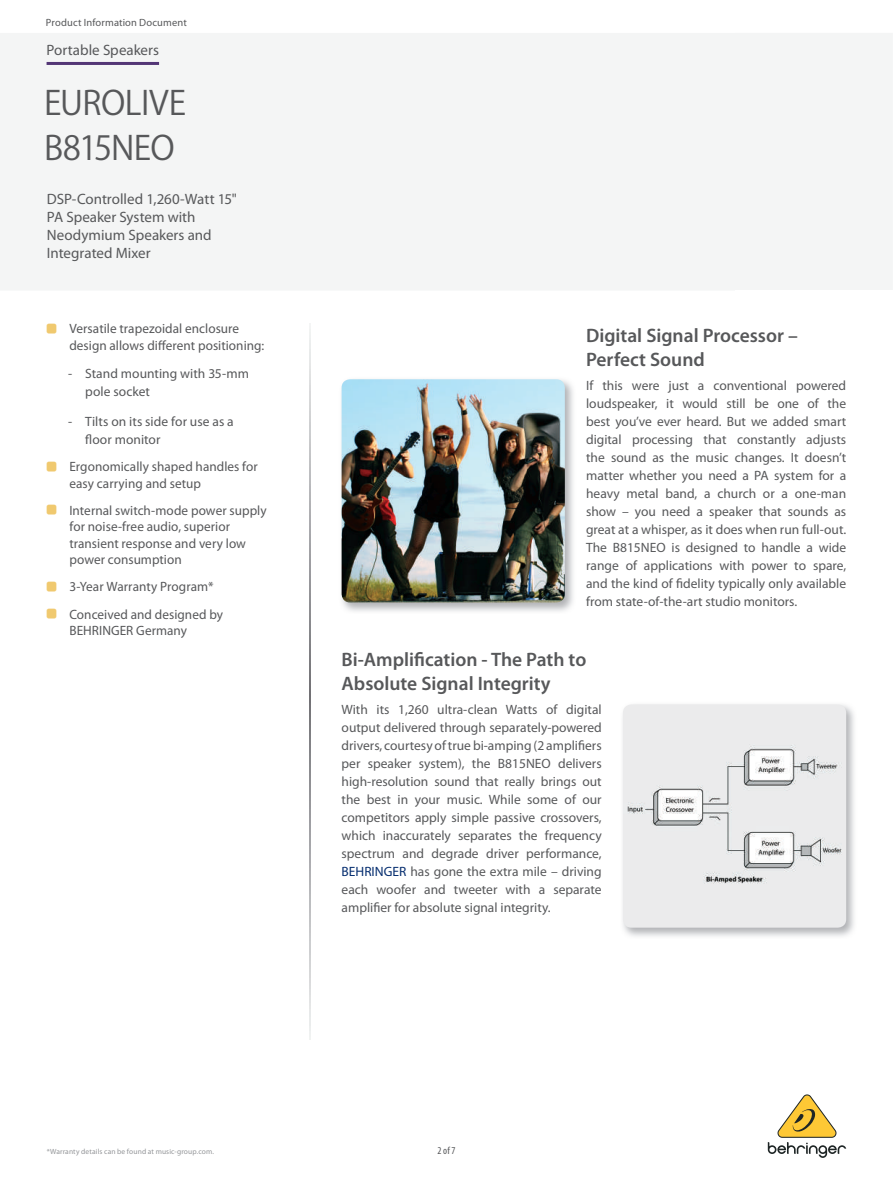
<style>
.page{position:relative;width:893px;height:1188px;background:#fff}
.page>*{position:absolute;margin:0;border:0;box-sizing:border-box;transform-origin:0 0}
.t1{font:33px/44.8px "Koz Go Pro Regular 90 pv RKSJ H";letter-spacing:-.02em;color:#57585a}
.t2{font:600 19.5px/24px "Myriad Pro";color:#57585a}
.t3{font:15px/18px "Myriad Pro";color:#57585a}
.t4{font:13.5px/18px "Myriad Pro";color:#57585a}
.t5{font:10.5px "Myriad Pro";letter-spacing:.015em;color:#57585a}
.t6{font:condensed 10.5px "Myriad Pro";color:#57585a}
.t7{font:7.5px "Myriad Pro";letter-spacing:.015em;color:#939598}
.s1{color:#052d6f}
</style>
<div class="page">
<svg style="left:310px;top:323px;width:1px;height:716px"></svg>
<svg style="left:768px;top:1094px;width:78px;height:64px"></svg>
<hr style="left:47px;top:62px;width:112px;height:3px;background:#533676">
<img style="left:622px;top:703px;width:234px;height:234px">
<img style="left:623px;top:704px;width:223px;height:224px;border-radius:9px">
<img style="left:341px;top:379px;width:232px;height:233px">
<img style="left:342px;top:379px;width:223px;height:224px;border-radius:9px">
<p class="t5" style="left:46px;top:18px;width:142px">Product Information Document</p>
<p class="t3" style="left:47px;top:42px;width:114px">Portable Speakers</p>
<h1 class="t1" style="left:44px;top:85px;width:143px">EUROLIVE<br>B815NEO</h1>
<p class="t3" style="left:47px;top:191px;width:192px">DSP-Controlled 1,260-Watt 15"<br>PA Speaker System with<br>Neodymium Speakers and<br>Integrated Mixer</p>
<p class="t4" style="left:69px;top:322px;width:196px;line-height:16.5px">Versatile trapezoidal enclosure design allows different positioning:</p>
<p class="t4" style="left:85px;top:366px;width:165px;text-indent:-17px">- Stand mounting with 35-mm pole socket</p>
<p class="t4" style="left:85px;top:414px;width:150px;text-indent:-17px">- Tilts on its side for use as a floor monitor</p>
<p class="t4" style="left:69px;top:459px;width:190px;line-height:16.5px">Ergonomically shaped handles for easy carrying and setup</p>
<p class="t4" style="left:69px;top:503px;width:199px;line-height:16.5px">Internal switch-mode power supply for noise-free audio, superior transient response and very low power consumption</p>
<p class="t4" style="left:69px;top:574px;width:155px;line-height:27.2px">3-Year Warranty Program*<br>Conceived and designed by</p>
<p class="t4" style="left:69px;top:623px;width:119px">BEHRINGER Germany</p>
<h2 class="t2" style="left:586px;top:325px;width:213px">Digital Signal Processor –<br>Perfect Sound</h2>
<p class="t4" style="left:586px;top:378px;width:262px;text-align:justify">If this were just a conventional powered loudspeaker, it would still be one of the best you’ve ever heard. But we added smart digital processing that constantly adjusts the sound as the music changes. It doesn’t matter whether you need a PA system for a heavy metal band, a church or a one-man show – you need a speaker that sounds as great at a whisper, as it does when run full-out.<br>The B815NEO is designed to handle a wide range of applications with power to spare, and the kind of fidelity typically only available from state-of-the-art studio monitors.</p>
<h2 class="t2" style="left:342px;top:649px;width:246px">Bi-Amplification - The Path to<br>Absolute Signal Integrity</h2>
<p class="t4" style="left:342px;top:702px;width:262px;text-align:justify">With its 1,260 ultra-clean Watts of digital output delivered through separately-powered drivers, courtesy of true bi-amping (2 amplifiers per speaker system), the B815NEO delivers high-resolution sound that really brings out the best in your music. While some of our competitors apply simple passive crossovers, which inaccurately separates the frequency spectrum and degrade driver performance, <span class="s1">BEHRINGER</span> has gone the extra mile – driving each woofer and tweeter with a separate amplifier for absolute signal integrity.</p>
<p class="t7" style="left:47px;top:1149px;width:169px">*Warranty details can be found at music-group.com.</p>
<p class="t6" style="left:437px;top:1147px;width:20px">2 of 7</p>
</div>
